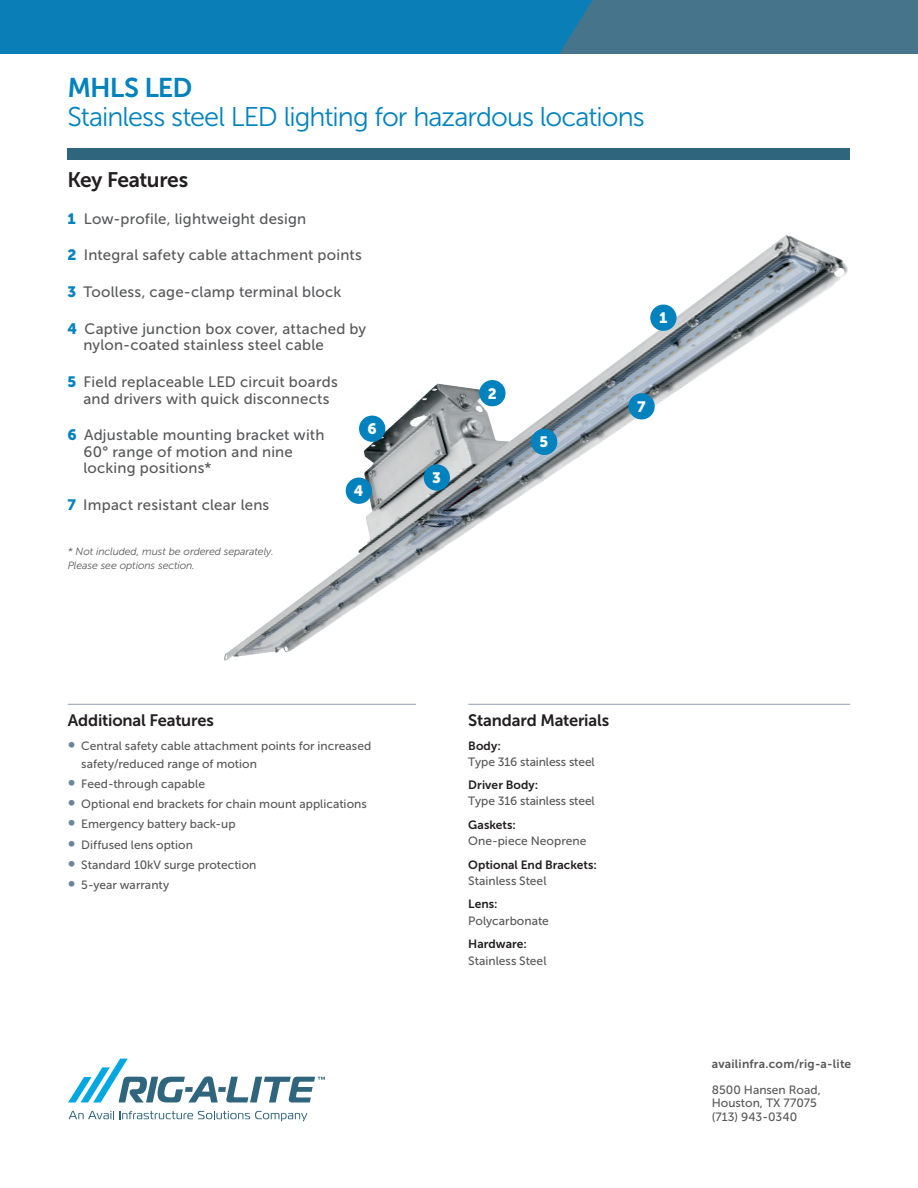
<style>
.page{position:relative;width:918px;height:1188px;background:#fff}
.page>*{position:absolute;margin:0;border:0;box-sizing:border-box;transform-origin:0 0}
.eyebrow_cover{font:27px/28.5px "Museo Sans 300";letter-spacing:-.035em;color:#0082bf}
.subs{font:21px "Museo Sans 700";letter-spacing:-.025em;color:#231f20}
.Ruled_Sub{font:16.5px "Museo Sans 700";letter-spacing:-.01em;color:#231f20}
.Text{font:16.5px "Museo Sans 700";letter-spacing:-.01em;color:#231f20}
.subs-2{font:15px/16.5px "Museo Sans 500";letter-spacing:.015em;color:#57585a}
.caption_grey{font:15px "Museo Sans 900";color:#fff}
.Text-2{font:12px/16.5px "Museo Sans 500";color:#57585a}
.Text-3{font:12px/16.5px "Museo Sans 700";letter-spacing:.005em;color:#231f20}
.body_copy{font:12px "Museo Sans 700";letter-spacing:.02em;color:#57585a}
.FEATURE_Paragraph{font:italic 10.5px/13.5px "Museo Sans 300";letter-spacing:-.01em;color:#57585a}
.s1{font-family:"Museo Sans 700"}
.s2{font-family:"Museo Sans 900";color:#0082bf}
.s3{font-family:"Museo Sans 700";font-size:15px;color:#6c849a}
.s4{font-family:"Museo Sans 700";color:#231f20}
.s5{font-family:"Museo Sans 500";color:#57585a}
</style>
<div class="page">
<div style="left:0;top:0;width:918px;height:54px;background:#45748b"></div>
<div style="left:0;top:0;width:593px;height:54px;background:#0a7fb7"></div>
<div style="left:68px;top:148px;width:782px;height:12px;background:#30657e"></div>
<svg style="left:69px;top:1111px;width:239px;height:10px"></svg>
<svg style="left:68px;top:1059px;width:257px;height:43px"></svg>
<img style="left:224px;top:235px;width:624px;height:426px">
<div style="left:650px;top:305px;width:27px;height:26px;background:#0082bf;border-radius:50%"></div>
<div style="left:479px;top:380px;width:27px;height:26px;background:#0082bf;border-radius:50%"></div>
<div style="left:424px;top:464px;width:26px;height:27px;background:#0082bf;border-radius:50%"></div>
<div style="left:531px;top:429px;width:26px;height:26px;background:#0082bf;border-radius:50%"></div>
<div style="left:359px;top:416px;width:26px;height:26px;background:#0082bf;border-radius:50%"></div>
<div style="left:628px;top:393px;width:27px;height:26px;background:#0082bf;border-radius:50%"></div>
<div style="left:346px;top:478px;width:26px;height:26px;background:#0082bf;border-radius:50%"></div>
<hr style="left:68px;top:704px;width:348px;height:1px;background:#90a0b1">
<hr style="left:468px;top:704px;width:382px;height:1px;background:#90a0b1">
<p class="eyebrow_cover" style="left:68px;top:74px;width:579px"><span class="s1">MHLS LED<br></span>Stainless steel LED lighting for hazardous locations</p>
<p class="subs" style="left:68px;top:168px;width:122px">Key Features</p>
<p class="subs-2" style="left:68px;top:210px;width:240px"><span class="s2">1</span> Low-profile, lightweight design</p>
<p class="subs-2" style="left:68px;top:247px;width:296px"><span class="s2">2</span> Integral safety cable attachment points</p>
<p class="subs-2" style="left:68px;top:284px;width:275px"><span class="s2">3</span> Toolless, cage-clamp terminal block</p>
<p class="subs-2" style="left:84px;top:320px;width:284px;text-indent:-16px"><span class="s2">4</span> Captive junction box cover, attached by nylon-coated stainless steel cable</p>
<p class="subs-2" style="left:68px;top:374px;width:272px;text-align:center"><span class="s2">5</span> Field replaceable LED circuit boards and drivers with quick disconnects</p>
<p class="subs-2" style="left:84px;top:427px;width:242px;text-indent:-16px"><span class="s2">6</span> Adjustable mounting bracket with<br>60° range of motion and nine locking positions*</p>
<p class="subs-2" style="left:68px;top:497px;width:203px"><span class="s2">7</span> Impact resistant clear lens</p>
<p class="caption_grey" style="left:367px;top:421px;width:11px">6</p>
<p class="caption_grey" style="left:354px;top:483px;width:11px">4</p>
<p class="FEATURE_Paragraph" style="left:68px;top:545px;width:207px">* Not included, must be ordered separately.<br>Please see options section.</p>
<p class="caption_grey" style="left:432px;top:469px;width:10px">3</p>
<p class="caption_grey" style="left:488px;top:385px;width:11px">2</p>
<p class="caption_grey" style="left:540px;top:434px;width:10px">5</p>
<p class="caption_grey" style="left:659px;top:310px;width:10px">1</p>
<p class="caption_grey" style="left:637px;top:398px;width:10px">7</p>
<p class="Ruled_Sub" style="left:68px;top:711px;width:148px">Additional Features</p>
<p class="Text-2" style="left:81px;top:738px;width:292px;line-height:17.2px;text-indent:-14px"><span class="s3">∞</span> Central safety cable attachment points for increased safety/reduced range of motion</p>
<p class="Text-2" style="left:68px;top:775px;width:139px"><span class="s3">∞</span> Feed-through capable</p>
<p class="Text-2" style="left:68px;top:796px;width:301px"><span class="s3">∞</span> Optional end brackets for chain mount applications</p>
<p class="Text-2" style="left:68px;top:816px;width:169px"><span class="s3">∞</span> Emergency battery back-up</p>
<p class="Text-2" style="left:68px;top:836px;width:127px"><span class="s3">∞</span> Diffused lens option</p>
<p class="Text-2" style="left:68px;top:856px;width:190px"><span class="s3">∞</span> Standard 10kV surge protection</p>
<p class="Text-2" style="left:68px;top:877px;width:103px"><span class="s3">∞</span> 5-year warranty</p>
<p class="Text" style="left:468px;top:711px;width:143px">Standard Materials</p>
<p class="Text-2" style="left:468px;top:737px;width:128px;line-height:16px"><span class="s4">Body:<br></span>Type 316 stainless steel</p>
<p class="Text-2" style="left:468px;top:777px;width:128px;line-height:16px"><span class="s4">Driver Body:<br></span>Type 316 stainless steel</p>
<p class="Text-2" style="left:468px;top:817px;width:120px"><span class="s4">Gaskets:<br></span>One-piece Neoprene</p>
<p class="Text-3" style="left:468px;top:856px;width:130px">Optional End Brackets:<br><span class="s5">Stainless Steel</span></p>
<p class="Text-2" style="left:468px;top:896px;width:82px"><span class="s4">Lens:<br></span>Polycarbonate</p>
<p class="Text-2" style="left:468px;top:936px;width:80px"><span class="s4">Hardware:<br></span>Stainless Steel</p>
<p class="body_copy" style="left:712px;top:1057px;width:141px">availinfra.com/rig-a-lite</p>
<p class="Text-2" style="left:712px;top:1081px;width:110px">8500 Hansen Road,</p>
<p class="Text-2" style="left:712px;top:1095px;width:107px">Houston, TX 77075</p>
<p class="Text-2" style="left:712px;top:1108px;width:87px">(713) 943-0340</p>
</div>
